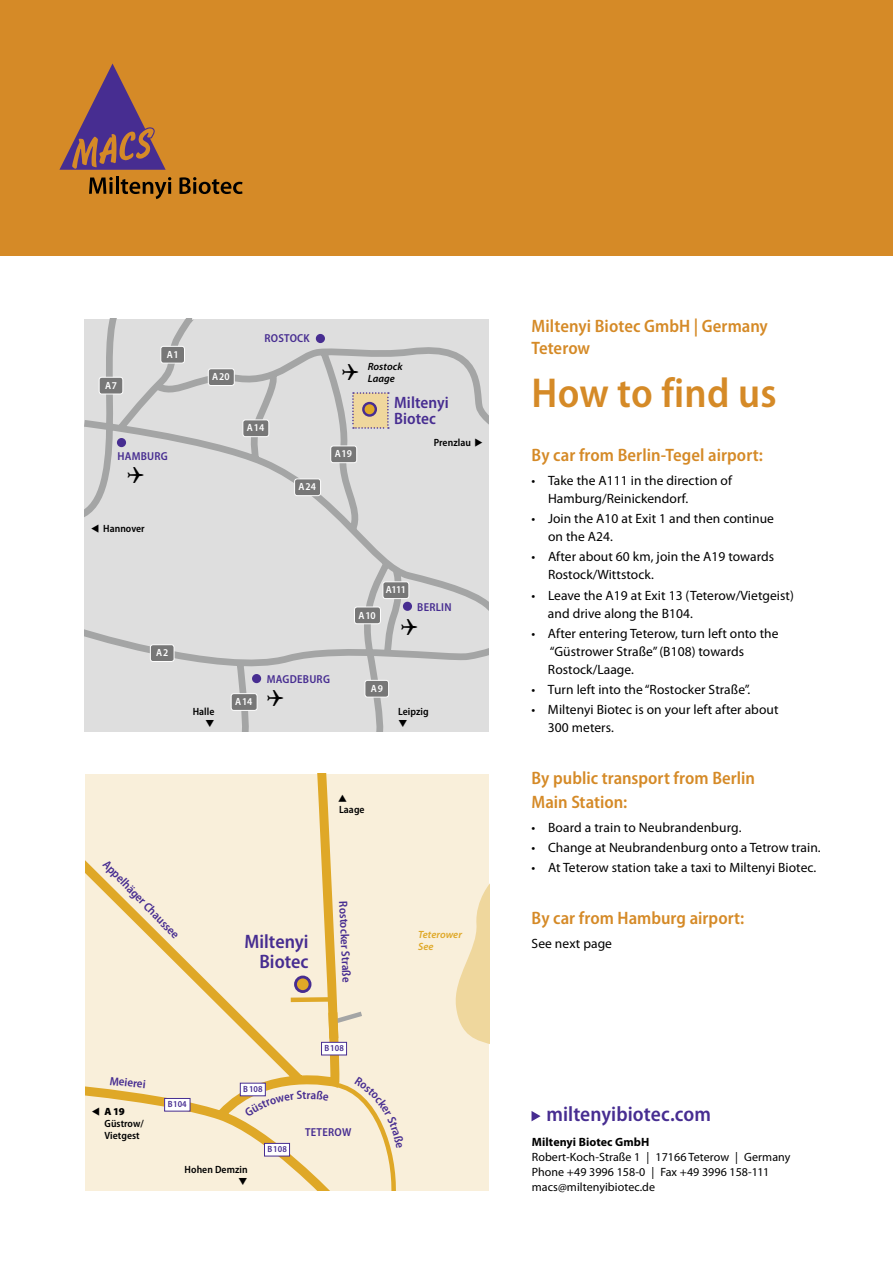
<style>
.page{position:relative;width:893px;height:1263px;background:#fff}
.page>*{position:absolute;margin:0;border:0;box-sizing:border-box;transform-origin:0 0}
.t1{font:600 semi-condensed 42px "Myriad Pro";letter-spacing:.005em;color:#d58a27}
.t2{font:600 semi-condensed 21px "Myriad Pro";letter-spacing:.005em;color:#472d91}
.t3{font:600 semi-condensed 19.5px/19.5px "Myriad Pro";color:#472d91;text-align:right}
.t4{font:600 semi-condensed 18px/22.5px "Myriad Pro";letter-spacing:.005em;color:#d58a27}
.t5{font:600 semi-condensed 16.5px/16.5px "Myriad Pro";letter-spacing:.005em;color:#472d91}
.t6{font:13.5px/18px "Myriad Pro";letter-spacing:.005em;color:#000}
.t7{font:12px/15px "Myriad Pro";letter-spacing:.005em;color:#000}
.t8{font:600 semi-condensed 12px "Myriad Pro";color:#472d91}
.t9{font:700 12px "Myriad Pro";letter-spacing:.005em;color:#000}
.t10{font:600 semi-condensed 11.55px "Myriad Pro";letter-spacing:.02em;color:#472d91}
.t11{font:600 semi-condensed 10.5px/12px "Myriad Pro";letter-spacing:.005em;color:#000}
.t12{font:600 semi-condensed 10.5px "Myriad Pro";letter-spacing:.005em;color:#fff}
.t13{font:italic 600 10.5px/12px "Myriad Pro";letter-spacing:.005em;color:#dfa827}
.t14{font:italic 600 10.5px/12px "Myriad Pro";letter-spacing:.005em;color:#000}
.t15{font:600 semi-condensed 9px "Myriad Pro";letter-spacing:.005em;color:#472d91}
.s1{font-weight:900;font-stretch:normal}
</style>
<div class="page">
<div style="left:0;top:0;width:893px;height:255px;background:#d58a27"></div>
<svg style="left:59px;top:63px;width:107px;height:107px"></svg>
<svg style="left:89px;top:177px;width:24px;height:17px"></svg>
<hr style="left:116px;top:177px;width:3px;height:17px;background:#000">
<svg style="left:121px;top:177px;width:50px;height:22px"></svg>
<svg style="left:179px;top:177px;width:64px;height:17px"></svg>
<div style="left:85px;top:774px;width:404px;height:417px;background:#f9efda"></div>
<svg style="left:85px;top:774px;width:255px;height:355px"></svg>
<div style="left:295px;top:977px;width:15px;height:14px;background:#dfa827;border-radius:50%"></div>
<div style="left:294px;top:975px;width:17px;height:18px;border:3px solid #472d91;border-radius:50%"></div>
<svg style="left:164px;top:1097px;width:27px;height:15px"></svg>
<svg style="left:455px;top:885px;width:34px;height:159px"></svg>
<svg style="left:286px;top:995px;width:76px;height:61px"></svg>
<svg style="left:531px;top:1111px;width:10px;height:10px"></svg>
<svg style="left:85px;top:319px;width:404px;height:412px;background:#d9d9d9"></svg>
<svg style="left:352px;top:392px;width:37px;height:37px"></svg>
<svg style="left:363px;top:403px;width:13px;height:12px"></svg>
<div style="left:362px;top:402px;width:15px;height:15px;border:2px solid #472d91;border-radius:50%"></div>
<div style="left:252px;top:674px;width:9px;height:9px;background:#472d91;border-radius:50%"></div>
<div style="left:316px;top:334px;width:9px;height:9px;background:#472d91;border-radius:50%"></div>
<div style="left:117px;top:438px;width:9px;height:9px;background:#472d91;border-radius:50%"></div>
<div style="left:99px;top:377px;width:24px;height:17px;background:#777;border-radius:3px"></div>
<div style="left:99px;top:377px;width:24px;height:17px;border:1px solid #fff;border-radius:3px"></div>
<div style="left:150px;top:645px;width:24px;height:16px;background:#777;border-radius:3px"></div>
<div style="left:150px;top:644px;width:25px;height:18px;border:1px solid #fff;border-radius:3px"></div>
<div style="left:161px;top:346px;width:23px;height:17px;background:#777;border-radius:3px"></div>
<div style="left:160px;top:346px;width:25px;height:18px;border:1px solid #fff;border-radius:3px"></div>
<div style="left:208px;top:369px;width:26px;height:16px;background:#777;border-radius:3px"></div>
<div style="left:208px;top:368px;width:27px;height:18px;border:1px solid #fff;border-radius:3px"></div>
<div style="left:331px;top:446px;width:26px;height:17px;background:#777;border-radius:3px"></div>
<div style="left:330px;top:445px;width:27px;height:18px;border:1px solid #fff;border-radius:3px"></div>
<div style="left:243px;top:420px;width:26px;height:17px;background:#777;border-radius:3px"></div>
<div style="left:242px;top:419px;width:27px;height:18px;border:1px solid #fff;border-radius:3px"></div>
<div style="left:231px;top:694px;width:26px;height:16px;background:#777;border-radius:3px"></div>
<div style="left:231px;top:693px;width:27px;height:18px;border:1px solid #fff;border-radius:3px"></div>
<div style="left:295px;top:479px;width:26px;height:17px;background:#777;border-radius:3px"></div>
<div style="left:294px;top:478px;width:27px;height:18px;border:1px solid #fff;border-radius:3px"></div>
<div style="left:354px;top:607px;width:26px;height:17px;background:#777;border-radius:3px"></div>
<div style="left:354px;top:606px;width:27px;height:18px;border:1px solid #fff;border-radius:3px"></div>
<div style="left:365px;top:680px;width:24px;height:17px;background:#777;border-radius:3px"></div>
<div style="left:364px;top:680px;width:25px;height:18px;border:1px solid #fff;border-radius:3px"></div>
<svg style="left:342px;top:364px;width:16px;height:16px"></svg>
<svg style="left:379px;top:562px;width:38px;height:98px;background:#c1c1c3"></svg>
<svg style="left:267px;top:690px;width:16px;height:16px"></svg>
<svg style="left:128px;top:466px;width:16px;height:17px"></svg>
<svg style="left:239px;top:1076px;width:157px;height:115px"></svg>
<svg style="left:399px;top:719px;width:8px;height:8px"></svg>
<svg style="left:206px;top:719px;width:8px;height:7px"></svg>
<p class="t12" style="left:105px;top:379px;width:14px">A 7</p>
<p class="t12" style="left:167px;top:349px;width:14px">A 1</p>
<p class="t10" style="left:117px;top:450px;width:52px">HAMBURG</p>
<p class="t11" style="left:91px;top:523px;width:56px">▼ Hannover</p>
<p class="t12" style="left:212px;top:371px;width:19px">A 20</p>
<p class="t10" style="left:265px;top:332px;width:47px">ROSTOCK</p>
<p class="t12" style="left:247px;top:422px;width:19px">A 14</p>
<p class="t12" style="left:299px;top:481px;width:19px">A 24</p>
<p class="t12" style="left:335px;top:448px;width:19px">A 19</p>
<p class="t14" style="left:368px;top:361px;width:36px">Rostock<br>Laage</p>
<p class="t5" style="left:394px;top:394px;width:56px">Miltenyi<br>Biotec</p>
<p class="t11" style="left:434px;top:436px;width:51px">Prenzlau ◆</p>
<p class="t12" style="left:156px;top:647px;width:14px">A 2</p>
<p class="t11" style="left:193px;top:705px;width:23px">Halle</p>
<p class="t12" style="left:235px;top:696px;width:19px">A 14</p>
<p class="t10" style="left:267px;top:672px;width:65px">MAGDEBURG</p>
<p class="t12" style="left:358px;top:609px;width:19px">A 10</p>
<p class="t12" style="left:386px;top:584px;width:22px">A 111</p>
<p class="t10" style="left:417px;top:601px;width:36px">BERLIN</p>
<p class="t12" style="left:371px;top:682px;width:14px">A 9</p>
<p class="t11" style="left:398px;top:706px;width:32px">Leipzig</p>
<p class="t8" style="left:110px;top:857px;width:106px;rotate:46deg">Appelhäger Chaussee</p>
<p class="t8" style="left:110px;top:1074px;width:38px;rotate:6deg">Meierei</p>
<p class="t11" style="left:339px;top:803px;width:27px">Laage</p>
<h3 class="t3" style="left:244px;top:932px;width:66px">Miltenyi<br>Biotec</h3>
<p class="t8" style="left:350px;top:901px;width:83px;rotate:87deg">Rostocker Straße</p>
<p class="t15" style="left:243px;top:1084px;width:21px">B 108</p>
<p class="t15" style="left:325px;top:1043px;width:21px">B 108</p>
<p class="t13" style="left:418px;top:929px;width:45px">Teterower<br>See</p>
<p class="t11" style="left:105px;top:1106px;width:41px;text-indent:-13px">▼ <span class="s1">A 19<br></span>Güstrow/<br>Vietgest</p>
<p class="t15" style="left:168px;top:1099px;width:20px">B 104</p>
<p class="t11" style="left:185px;top:1164px;width:64px">Hohen Demzin</p>
<p class="t15" style="left:267px;top:1144px;width:21px">B 108</p>
<p class="t10" style="left:305px;top:1126px;width:48px">TETEROW</p>
<h3 class="t4" style="left:531px;top:315px;width:238px">Miltenyi Biotec GmbH | Germany<br>Teterow</h3>
<h1 class="t1" style="left:531px;top:369px;width:246px">How to find us</h1>
<h3 class="t4" style="left:531px;top:444px;width:233px">By car from Berlin-Tegel airport:</h3>
<p class="t6" style="left:548px;top:472px;width:186px;text-indent:-16px">• Take the A111 in the direction of<br>Hamburg/Reinickendorf.</p>
<p class="t6" style="left:548px;top:510px;width:227px;text-indent:-16px">• Join the A10 at Exit 1 and then continue on the A24.</p>
<p class="t6" style="left:548px;top:548px;width:228px;text-indent:-16px">• After about 60 km, join the A19 towards<br>Rostock/Wittstock.</p>
<p class="t6" style="left:548px;top:586px;width:247px;text-indent:-16px">• Leave the A19 at Exit 13 (Teterow/Vietgeist) and drive along the B104.</p>
<p class="t6" style="left:548px;top:624px;width:232px;text-indent:-16px">• After entering Teterow, turn left onto the “Güstrower Straße”(B108) towards<br>Rostock/Laage.</p>
<p class="t6" style="left:531px;top:680px;width:220px">• Turn left into the “Rostocker Straße”.</p>
<p class="t6" style="left:548px;top:701px;width:232px;text-indent:-16px">• Miltenyi Biotec is on your left after about<br>300 meters.</p>
<h3 class="t4" style="left:531px;top:766px;width:225px;line-height:24px">By public transport from Berlin<br>Main Station:</h3>
<p class="t6" style="left:531px;top:819px;width:212px">• Board a train to Neubrandenburg.</p>
<p class="t6" style="left:531px;top:839px;width:291px">• Change at Neubrandenburg onto a Tetrow train.</p>
<p class="t6" style="left:531px;top:859px;width:286px">• At Teterow station take a taxi to Miltenyi Biotec.</p>
<h3 class="t4" style="left:531px;top:907px;width:214px">By car from Hamburg airport:</h3>
<p class="t6" style="left:531px;top:935px;width:82px">See next page</p>
<h2 class="t2" style="left:546px;top:1103px;width:166px">miltenyibiotec.com</h2>
<p class="t9" style="left:532px;top:1135px;width:119px">Miltenyi Biotec GmbH</p>
<p class="t7" style="left:532px;top:1150px;width:260px">Robert-Koch-Straße 1 | 17166 Teterow | Germany<br>Phone +49 3996 158-0 | Fax +49 3996 158-111 macs@miltenyibiotec.de</p>
</div>
